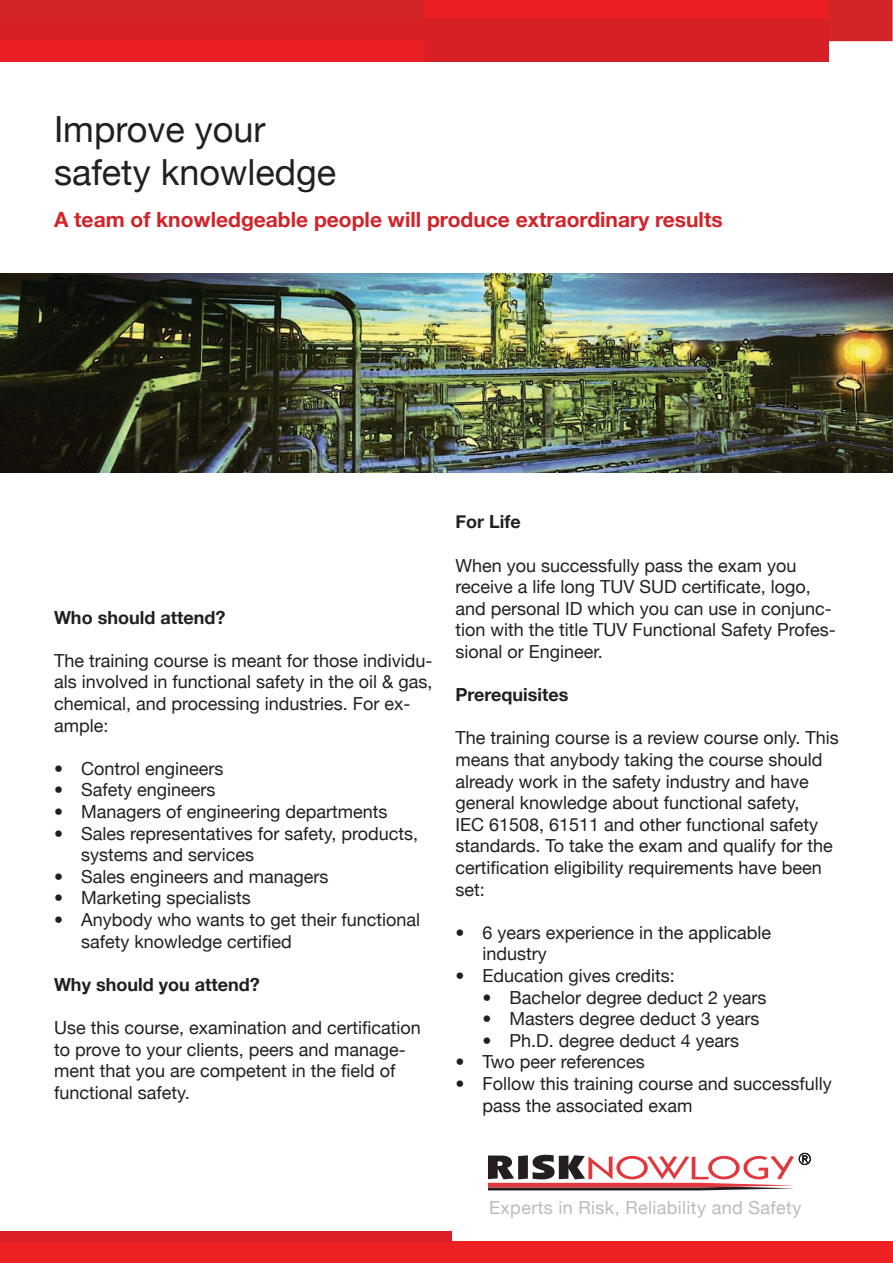
<style>
.page{position:relative;width:893px;height:1263px;background:#fff}
.page>*{position:absolute;margin:0;border:0;box-sizing:border-box;transform-origin:0 0}
.t1{font:36px/43.2px "Helvetica Neue";color:#231f20}
.t2{font:700 21px "Helvetica Neue";color:#d1232a}
.t3{font:18px/21.6px "Helvetica Neue";color:#231f20}
.t4{font:700 18px "Helvetica Neue";color:#231f20}
.t5{font:18px "Helvetica Neue";letter-spacing:.02em;color:#babbba}
</style>
<div class="page">
<svg style="left:488px;top:1153px;width:323px;height:37px"></svg>
<div style="left:0;top:0;width:892px;height:41px;background:#d32527"></div>
<div style="left:425px;top:0;width:403px;height:41px;background:#ea1f23"></div>
<div style="left:0;top:19px;width:828px;height:43px;background:#d72026"></div>
<div style="left:0;top:41px;width:425px;height:21px;background:#ea1f23"></div>
<div style="left:0;top:1242px;width:893px;height:21px;background:#ee2123"></div>
<div style="left:0;top:1231px;width:451px;height:11px;background:#da1f26"></div>
<img style="left:0;top:273px;width:893px;height:199px">
<h1 class="t1" style="left:54px;top:107px;width:283px">Improve your safety knowledge</h1>
<p class="t2" style="left:54px;top:206px;width:670px">A team of knowledgeable people will produce extraordinary results</p>
<p class="t4" style="left:54px;top:606px;width:173px">Who should attend?</p>
<p class="t3" style="left:54px;top:649px;width:380px">The training course is meant for those individu&shy;als involved in functional safety in the oil &amp; gas, chemical, and processing industries. For ex&shy;ample:</p>
<p class="t3" style="left:54px;top:757px;width:171px">• Control engineers</p>
<p class="t3" style="left:54px;top:779px;width:163px">• Safety engineers</p>
<p class="t3" style="left:54px;top:801px;width:335px">• Managers of engineering departments</p>
<p class="t3" style="left:81px;top:822px;width:339px;text-indent:-27px">• Sales representatives for safety, products, systems and services</p>
<p class="t3" style="left:54px;top:865px;width:276px">• Sales engineers and managers</p>
<p class="t3" style="left:54px;top:887px;width:198px">• Marketing specialists</p>
<p class="t3" style="left:81px;top:909px;width:341px;text-indent:-27px">• Anybody who wants to get their functional safety knowledge certified</p>
<p class="t4" style="left:54px;top:973px;width:207px">Why should you attend?</p>
<p class="t3" style="left:54px;top:1017px;width:368px">Use this course, examination and certification to prove to your clients, peers and manage&shy;ment that you are competent in the field of functional safety.</p>
<p class="t4" style="left:455px;top:511px;width:67px">For Life</p>
<p class="t3" style="left:455px;top:554px;width:382px">When you successfully pass the exam you receive a life long TUV SUD certificate, logo, and personal ID which you can use in conjunc&shy;tion with the title TUV Functional Safety Profes&shy;sional or Engineer.</p>
<p class="t4" style="left:455px;top:684px;width:114px">Prerequisites</p>
<p class="t3" style="left:455px;top:727px;width:385px">The training course is a review course only. This means that anybody taking the course should already work in the safety industry and have general knowledge about functional safety,<br>IEC 61508, 61511 and other functional safety standards. To take the exam and qualify for the certification eligibility requirements have been set:</p>
<p class="t3" style="left:482px;top:921px;width:290px;text-indent:-27px">• 6 years experience in the applicable industry</p>
<p class="t3" style="left:455px;top:964px;width:221px">• Education gives credits:</p>
<p class="t3" style="left:482px;top:986px;width:286px">• Bachelor degree deduct 2 years</p>
<p class="t3" style="left:482px;top:1008px;width:279px">• Masters degree deduct 3 years</p>
<p class="t3" style="left:482px;top:1029px;width:258px">• Ph.D. degree deduct 4 years</p>
<p class="t3" style="left:455px;top:1051px;width:191px">• Two peer references</p>
<p class="t3" style="left:482px;top:1072px;width:351px;text-indent:-27px">• Follow this training course and successfully pass the associated exam</p>
<p class="t5" style="left:489px;top:1197px;width:314px">Experts in Risk, Reliability and Safety</p>
</div>
